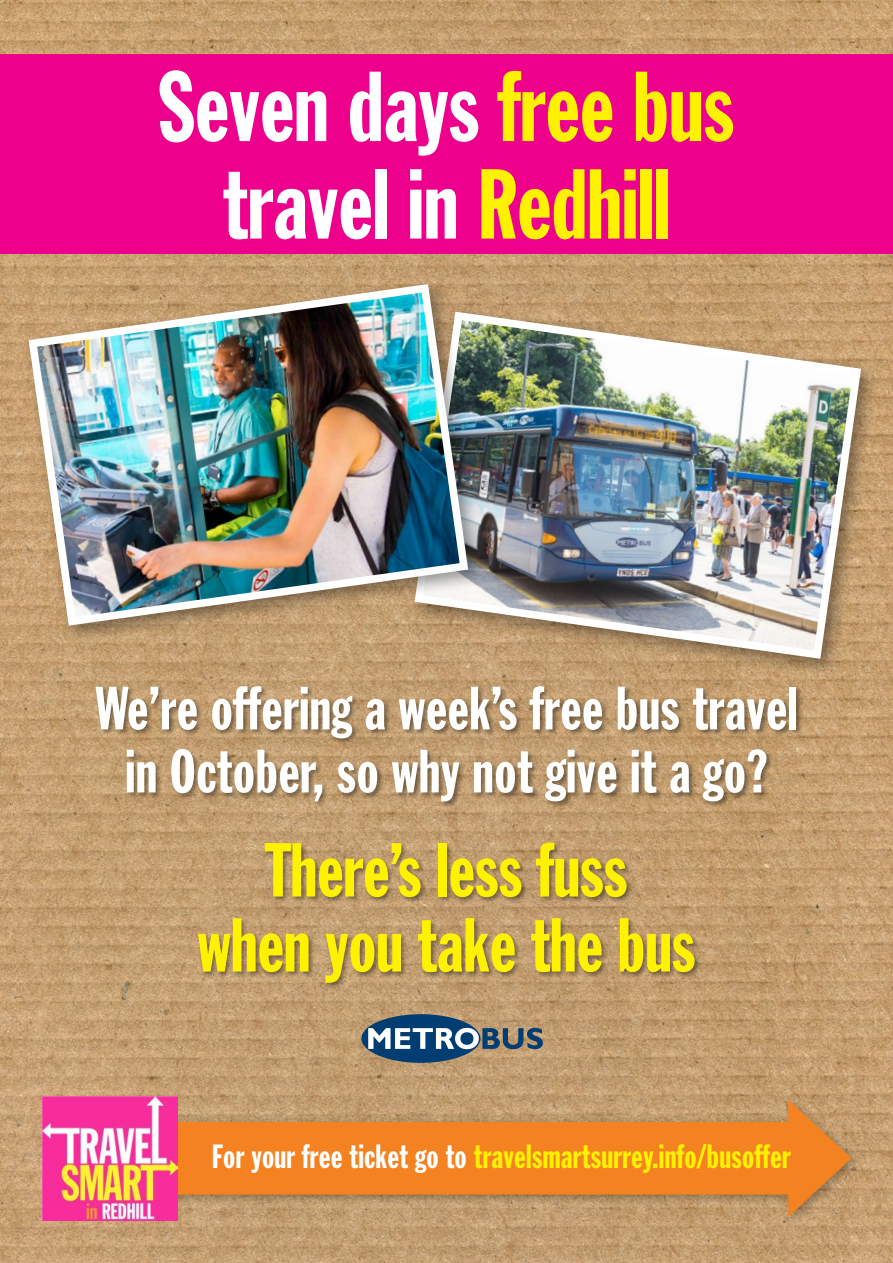
<style>
.page{position:relative;width:893px;height:1263px;background:#fff}
.page>*{position:absolute;margin:0;border:0;box-sizing:border-box;transform-origin:0 0}
.t1{font:97.5px/97.5px "Franklin Gothic Extra Cond";color:#fff;text-align:center}
.t2{font:75px/75px "Franklin Gothic Extra Cond";color:#fff200;text-align:center}
.t3{font:60px/63px "Franklin Gothic Extra Cond";letter-spacing:.01em;color:#fff;text-align:center}
.t4{font:33px "Franklin Gothic Extra Cond";letter-spacing:.01em;color:#fff200}
.s1{color:#fff200}
.s2{color:#fff}
</style>
<div class="page">
<img style="left:0;top:0;width:893px;height:1263px">
<div style="left:0;top:54px;width:893px;height:200px;background:#ec008c"></div>
<div style="left:100px;top:1095px;width:763px;height:133px;background:#000;opacity:.3"></div>
<svg style="left:177px;top:1100px;width:674px;height:117px;background:#de8a3e"></svg>
<img style="left:42px;top:1096px;width:135px;height:124px">
<div style="left:95px;top:685px;width:709px;height:123px;background:#000;opacity:.4"></div>
<div style="left:408px;top:305px;width:472px;height:373px;background:#000;opacity:.4"></div>
<img style="left:410px;top:307px;width:455px;height:356px">
<div style="left:22px;top:277px;width:465px;height:367px;background:#000;opacity:.4"></div>
<img style="left:24px;top:280px;width:448px;height:350px">
<div style="left:196px;top:842px;width:506px;height:147px;background:#000;opacity:.4"></div>
<svg style="left:361px;top:1014px;width:182px;height:49px;background:#717e85"></svg>
<h1 class="t1" style="left:159px;top:58px;width:577px">Seven days <span class="s1">free bus </span>travel in <span class="s1">Redhill</span></h1>
<p class="t3" style="left:95px;top:677px;width:704px">We’re offering a week’s free bus travel in October, so why not give it a go?</p>
<p class="t2" style="left:197px;top:832px;width:500px">There’s less fuss<br>when you take the bus</p>
<p class="t4" style="left:212px;top:1139px;width:580px"><span class="s2">For your free ticket go to</span> travelsmartsurrey.info/busoffer</p>
</div>
